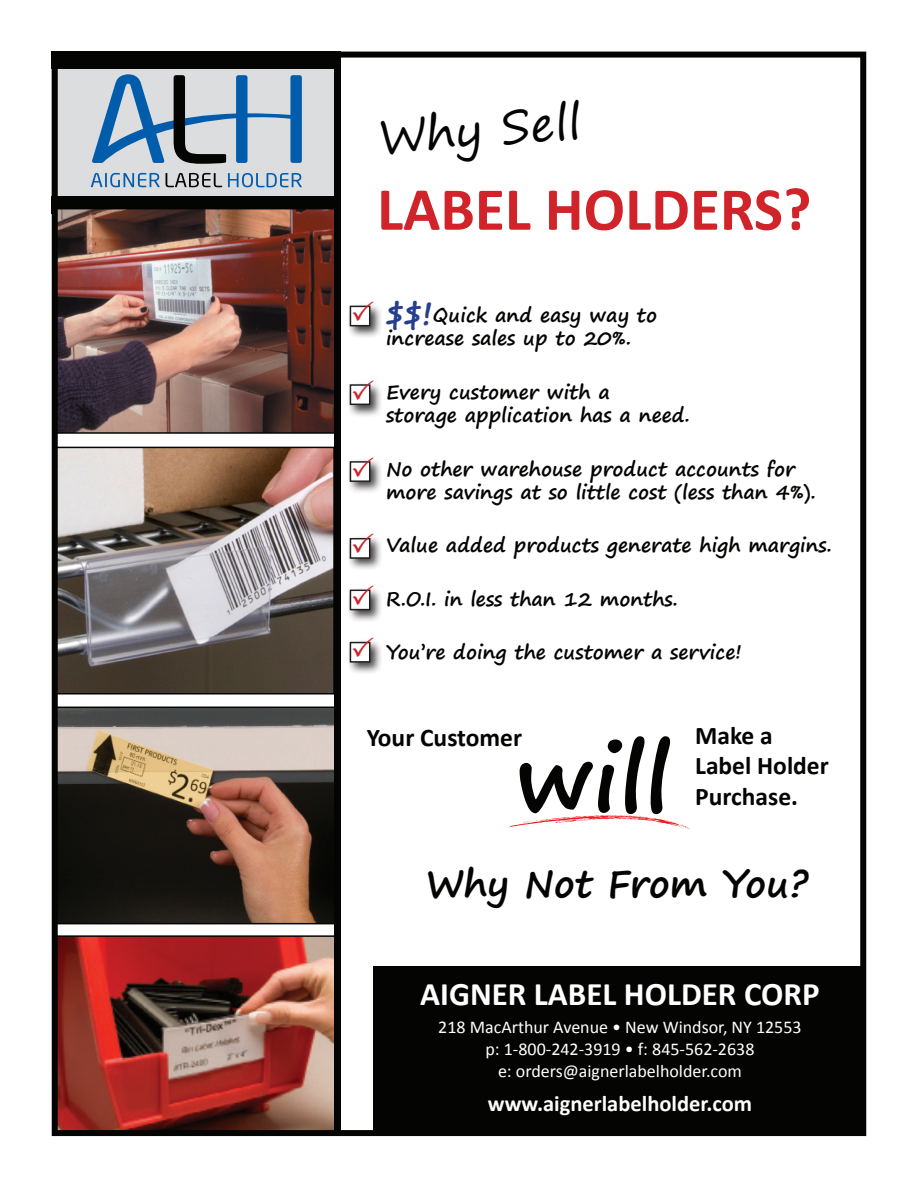
<style>
.page{position:relative;width:918px;height:1188px;background:#fff}
.page>*{position:absolute;margin:0;border:0;box-sizing:border-box;transform-origin:0 0}
.t1{font:700 90px "Segoe Print";color:#040503}
.t2{font:700 61.5px "Calibri";color:#d1232a}
.t3{font:46.5px "Segoe Print";color:#040503}
.t4{font:700 37.5px "Segoe Print";color:#040503}
.t5{font:700 33px "Calibri";color:#fff}
.t6{font:700 33px "Segoe Print";color:#253f8e}
.t7{font:700 25.5px "Calibri";color:#040503}
.t8{font:700 22.5px "Calibri";color:#fff}
.t9{font:700 19.5px "Segoe Print";color:#040503}
.t10{font:18px "Calibri";color:#fff}
</style>
<div class="page">
<div style="left:52px;top:63px;width:289px;height:151px;background:#dcdddf"></div>
<div style="left:52px;top:52px;width:289px;height:17px;background:#040503"></div>
<div style="left:52px;top:196px;width:289px;height:18px;background:#040503"></div>
<svg style="left:166px;top:173px;width:56px;height:14px"></svg>
<svg style="left:91px;top:173px;width:69px;height:14px"></svg>
<svg style="left:228px;top:173px;width:74px;height:14px"></svg>
<svg style="left:92px;top:74px;width:210px;height:90px"></svg>
<img style="left:59px;top:710px;width:276px;height:211px">
<div style="left:54px;top:707px;width:284px;height:217px;border:2px solid #040503"></div>
<img style="left:59px;top:211px;width:276px;height:220px">
<div style="left:54px;top:208px;width:284px;height:226px;border:2px solid #040503"></div>
<img style="left:59px;top:450px;width:273px;height:241px">
<div style="left:54px;top:447px;width:281px;height:247px;border:2px solid #040503"></div>
<img style="left:59px;top:938px;width:276px;height:191px">
<div style="left:52px;top:52px;width:814px;height:1084px;border:6px solid #040503"></div>
<div style="left:335px;top:54px;width:6px;height:1079px;background:#040503"></div>
<svg style="left:509px;top:815px;width:181px;height:14px"></svg>
<div style="left:374px;top:966px;width:492px;height:166px;background:#040503"></div>
<div style="left:347px;top:303px;width:36px;height:36px;background:#231f20;opacity:.85"></div>
<div style="left:350px;top:306px;width:20px;height:20px;background:#fff"></div>
<div style="left:350px;top:306px;width:20px;height:20px;border:2px solid #231f20"></div>
<div style="left:347px;top:381px;width:36px;height:36px;background:#231f20;opacity:.85"></div>
<div style="left:350px;top:385px;width:20px;height:19px;background:#fff"></div>
<div style="left:350px;top:384px;width:20px;height:21px;border:2px solid #231f20"></div>
<div style="left:347px;top:458px;width:36px;height:36px;background:#231f20;opacity:.85"></div>
<div style="left:350px;top:462px;width:20px;height:19px;background:#fff"></div>
<div style="left:350px;top:461px;width:20px;height:21px;border:2px solid #231f20"></div>
<div style="left:347px;top:535px;width:36px;height:36px;background:#231f20;opacity:.85"></div>
<div style="left:350px;top:539px;width:20px;height:19px;background:#fff"></div>
<div style="left:350px;top:538px;width:20px;height:21px;border:2px solid #231f20"></div>
<div style="left:347px;top:586px;width:36px;height:37px;background:#231f20;opacity:.85"></div>
<div style="left:350px;top:590px;width:20px;height:20px;background:#fff"></div>
<div style="left:350px;top:590px;width:20px;height:20px;border:2px solid #231f20"></div>
<div style="left:347px;top:639px;width:36px;height:36px;background:#231f20;opacity:.85"></div>
<div style="left:350px;top:643px;width:20px;height:19px;background:#fff"></div>
<div style="left:350px;top:642px;width:20px;height:21px;border:2px solid #231f20"></div>
<svg style="left:353px;top:303px;width:20px;height:18px"></svg>
<svg style="left:353px;top:381px;width:20px;height:19px"></svg>
<svg style="left:353px;top:458px;width:20px;height:19px"></svg>
<svg style="left:353px;top:535px;width:20px;height:18px"></svg>
<svg style="left:353px;top:586px;width:20px;height:19px"></svg>
<svg style="left:353px;top:639px;width:20px;height:18px"></svg>
<p class="t3" style="left:376px;top:95px;width:204px;rotate:-4deg">Why Sell</p>
<p class="t2" style="left:377px;top:170px;width:436px">LABEL HOLDERS?</p>
<p class="t6" style="left:386px;top:284px;width:48px">$$!</p>
<p class="t9" style="left:433px;top:297px;width:226px">Quick and easy way to</p>
<p class="t9" style="left:386px;top:321px;width:246px">increase sales up to 20%.</p>
<p class="t9" style="left:386px;top:374px;width:225px">Every customer with a</p>
<p class="t9" style="left:386px;top:398px;width:305px">storage application has a need.</p>
<p class="t9" style="left:386px;top:451px;width:410px">No other warehouse product accounts for</p>
<p class="t9" style="left:386px;top:474px;width:431px">more savings at so little cost (less than 4%).</p>
<p class="t9" style="left:386px;top:528px;width:447px">Value added products generate high margins.</p>
<p class="t9" style="left:386px;top:581px;width:293px">R.O.I. in less than 12 months.</p>
<p class="t9" style="left:386px;top:635px;width:357px">You’re doing the customer a service!</p>
<p class="t7" style="left:367px;top:722px;width:157px">Your Customer</p>
<p class="t1" style="left:514px;top:696px;width:158px">will</p>
<p class="t7" style="left:695px;top:719px;width:79px">Make a</p>
<p class="t7" style="left:695px;top:750px;width:135px">Label Holder</p>
<p class="t7" style="left:695px;top:780px;width:104px">Purchase.</p>
<p class="t4" style="left:426px;top:849px;width:384px">Why Not From You?</p>
<p class="t5" style="left:420px;top:973px;width:401px">AIGNER LABEL HOLDER CORP</p>
<p class="t10" style="left:438px;top:1016px;width:365px">218 MacArthur Avenue • New Windsor, NY 12553</p>
<p class="t10" style="left:485px;top:1038px;width:271px">p: 1-800-242-3919 • f: 845-562-2638</p>
<p class="t10" style="left:498px;top:1059px;width:245px">e: orders@aignerlabelholder.com</p>
<p class="t8" style="left:488px;top:1089px;width:266px">www.aignerlabelholder.com</p>
</div>
